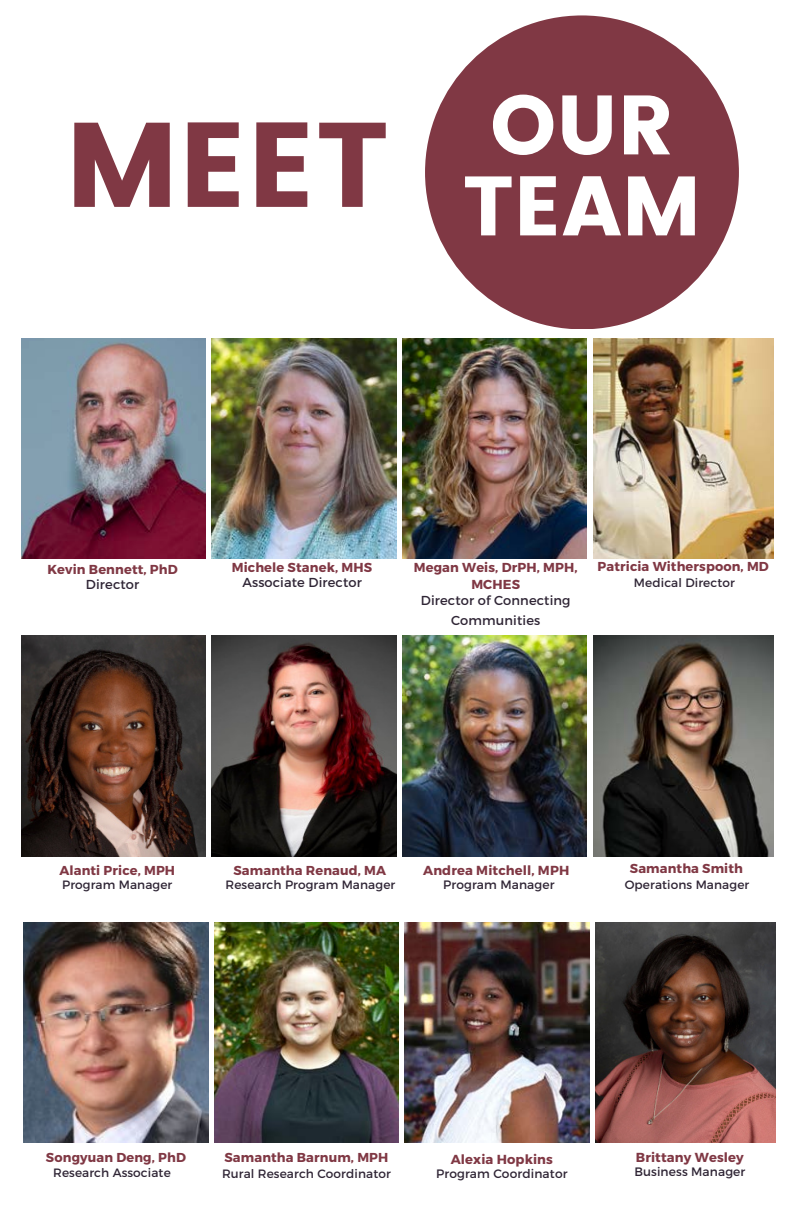
<style>
.page{position:relative;width:792px;height:1224px;background:#fff}
.page>*{position:absolute;margin:0;border:0;box-sizing:border-box;transform-origin:0 0}
.t1{font:120px "Poppins";color:#803844}
.t2{font:84px/81px "Poppins";color:#fff;text-align:center}
.t3{font:700 13px/16.2px "Montserrat";letter-spacing:.01em;color:#803844;text-align:center}
.t4{font:13px/19.6px "Montserrat";letter-spacing:.01em;color:#2f2535;text-align:center}
.t5{font:12.2px "Montserrat";letter-spacing:.01em;color:#2f2535}
.t6{font:12px "Montserrat";letter-spacing:.01em;color:#2f2535}
</style>
<div class="page">
<img style="left:593px;top:636px;width:180px;height:220px">
<img style="left:21px;top:636px;width:185px;height:220px">
<img style="left:212px;top:636px;width:184px;height:220px">
<img style="left:402px;top:636px;width:185px;height:220px">
<img style="left:596px;top:922px;width:180px;height:221px">
<img style="left:24px;top:922px;width:184px;height:221px">
<img style="left:214px;top:922px;width:185px;height:221px">
<img style="left:405px;top:922px;width:184px;height:221px">
<img style="left:593px;top:338px;width:180px;height:221px">
<img style="left:21px;top:338px;width:185px;height:221px">
<img style="left:212px;top:338px;width:184px;height:221px">
<img style="left:402px;top:338px;width:185px;height:221px">
<div style="left:425px;top:15px;width:314px;height:314px;background:#803844;border-radius:50%"></div>
<h3 class="t1" style="left:65px;top:95px;width:325px">MEET</h3>
<h3 class="t2" style="left:463px;top:85px;width:240px">OUR<br>TEAM</h3>
<p class="t3" style="left:47px;top:561px;width:132px">Kevin Bennett, PhD</p>
<h3 class="t4" style="left:86px;top:574px;width:55px">Director</h3>
<p class="t3" style="left:232px;top:559px;width:142px">Michele Stanek, MHS</p>
<p class="t4" style="left:242px;top:571px;width:121px">Associate Director</p>
<p class="t3" style="left:414px;top:559px;width:165px">Megan Weis, DrPH, MPH,<br>MCHES</p>
<h3 class="t4" style="left:421px;top:590px;width:151px">Director of Connecting<br>Communities</h3>
<h2 class="t3" style="left:598px;top:558px;width:173px">Patricia Witherspoon, MD</h2>
<h1 class="t6" style="left:634px;top:575px;width:102px">Medical Director</h1>
<p class="t3" style="left:59px;top:862px;width:117px">Alanti Price, MPH</p>
<h3 class="t6" style="left:62px;top:877px;width:112px">Program Manager</h3>
<p class="t3" style="left:234px;top:862px;width:154px">Samantha Renaud, MA</p>
<h3 class="t6" style="left:225px;top:877px;width:171px">Research Program Manager</h3>
<p class="t3" style="left:423px;top:862px;width:148px">Andrea Mitchell, MPH</p>
<p class="t5" style="left:443px;top:877px;width:113px">Program Manager</p>
<p class="t3" style="left:630px;top:860px;width:115px">Samantha Smith</p>
<p class="t6" style="left:625px;top:877px;width:126px">Operations Manager</p>
<h3 class="t3" style="left:46px;top:1148px;width:141px">Songyuan Deng, PhD</h3>
<h3 class="t6" style="left:53px;top:1165px;width:119px">Research Associate</h3>
<h3 class="t3" style="left:225px;top:1149px;width:165px">Samantha Barnum, MPH</h3>
<h3 class="t6" style="left:222px;top:1166px;width:170px">Rural Research Coordinator</h3>
<p class="t3" style="left:451px;top:1150px;width:104px">Alexia Hopkins</p>
<p class="t5" style="left:436px;top:1165px;width:133px">Program Coordinator</p>
<p class="t3" style="left:636px;top:1148px;width:109px">Brittany Wesley</p>
<p class="t5" style="left:634px;top:1164px;width:112px">Business Manager</p>
</div>
